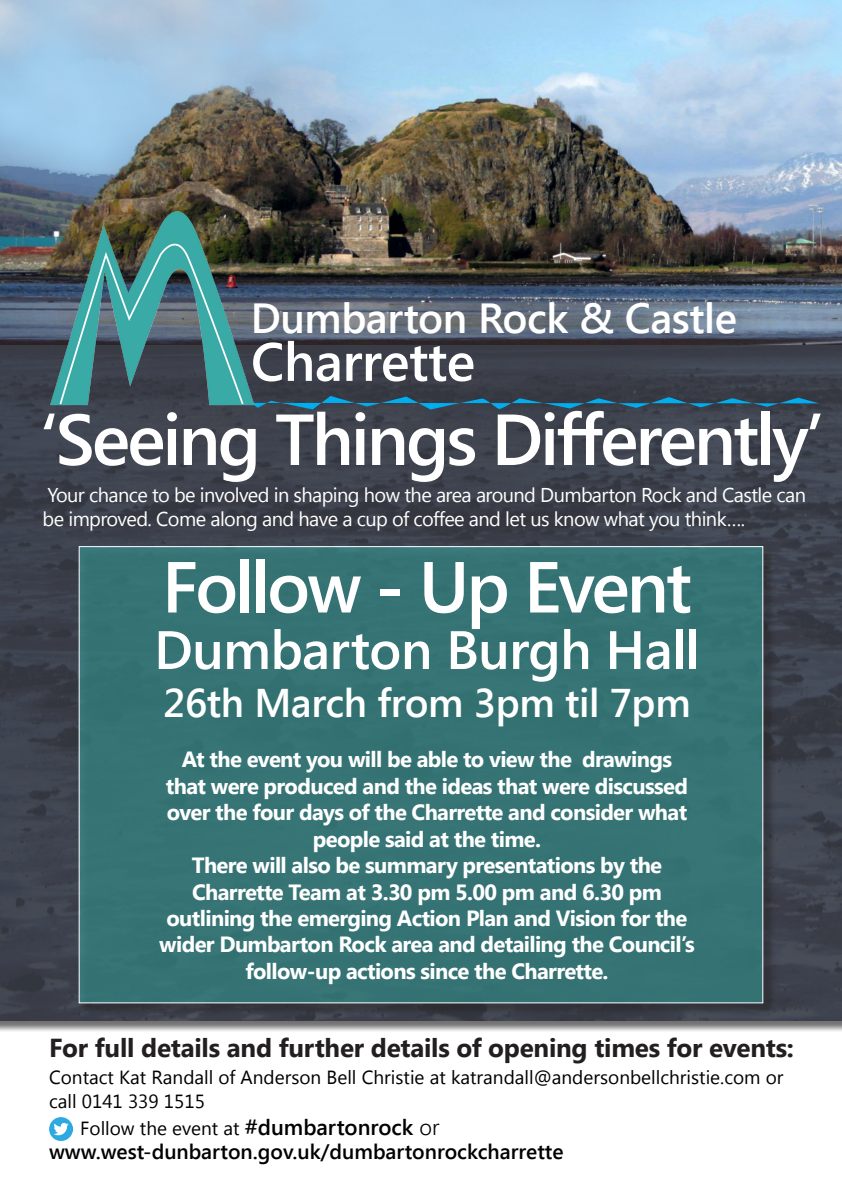
<style>
.page{position:relative;width:842px;height:1191px;background:#fff}
.page>*{position:absolute;margin:0;border:0;box-sizing:border-box;transform-origin:0 0}
.t1{font:600 72px "Segoe UI";letter-spacing:-.04em;color:#fff}
.t2{font:600 54px "Segoe UI";letter-spacing:-.01em;color:#fff}
.t3{font:600 42px "Segoe UI";letter-spacing:-.01em;color:#fff}
.t4{font:600 40px "Segoe UI";letter-spacing:-.01em;color:#fff}
.t5{font:700 26px "Segoe UI";letter-spacing:-.01em;color:#231f20}
.t6{font:700 22px/26.4px "Segoe UI";letter-spacing:-.03em;color:#fff;text-align:center}
.t7{font:600 21px "Segoe UI";color:#000}
.t8{font:20px/24px "Segoe UI";letter-spacing:-.03em;color:#fff}
.t9{font:19px/24px "Segoe UI";color:#000}
.s1{font-weight:600;font-size:22px}
.s2{font-weight:300;font-size:22px}
</style>
<div class="page">
<img style="left:0;top:0;width:842px;height:345px">
<div style="left:0;top:345px;width:842px;height:675px;background:#3c404b"></div>
<div style="left:80px;top:547px;width:696px;height:468px;background:#231f20;opacity:.75"></div>
<div style="left:79px;top:546px;width:684px;height:457px;background:#367374"></div>
<svg style="left:266px;top:396px;width:553px;height:13px"></svg>
<img style="left:31px;top:211px;width:235px;height:225px">
<img style="left:49px;top:1117px;width:24px;height:23px">
<p class="t3" style="left:251px;top:288px;width:488px">Dumbarton Rock &amp; Castle</p>
<p class="t2" style="left:251px;top:324px;width:226px">Charrette</p>
<p class="t1" style="left:40px;top:389px;width:786px">‘Seeing Things Differently’</p>
<p class="t8" style="left:43px;top:482px;width:765px">Your chance to be involved in shaping how the area around Dumbarton Rock and Castle can be improved. Come along and have a cup of coffee and let us know what you think….</p>
<p class="t1" style="left:162px;top:536px;width:531px">Follow - Up Event</p>
<p class="t2" style="left:154px;top:612px;width:547px">Dumbarton Burgh Hall</p>
<p class="t4" style="left:163px;top:675px;width:529px">26th March from 3pm til 7pm</p>
<p class="t6" style="left:166px;top:745px;width:523px">At the event you will be able to view the drawings that were produced and the ideas that were discussed over the four days of the Charrette and consider what people said at the time.</p>
<p class="t6" style="left:159px;top:851px;width:537px">There will also be summary presentations by the Charrette Team at 3.30 pm 5.00 pm and 6.30 pm outlining the emerging Action Plan and Vision for the wider Dumbarton Rock area and detailing the Council’s follow-up actions since the Charrette.</p>
<p class="t5" style="left:49px;top:1029px;width:746px">For full details and further details of opening times for events:</p>
<p class="t9" style="left:49px;top:1064px;width:736px">Contact Kat Randall of Anderson Bell Christie at katrandall@andersonbellchristie.com or call 0141 339 1515</p>
<p class="t9" style="left:80px;top:1115px;width:361px">Follow the event at <span class="s1">#dumbartonrock</span> <span class="s2">or</span></p>
<p class="t7" style="left:49px;top:1136px;width:516px">www.west-dunbarton.gov.uk/dumbartonrockcharrette</p>
</div>
